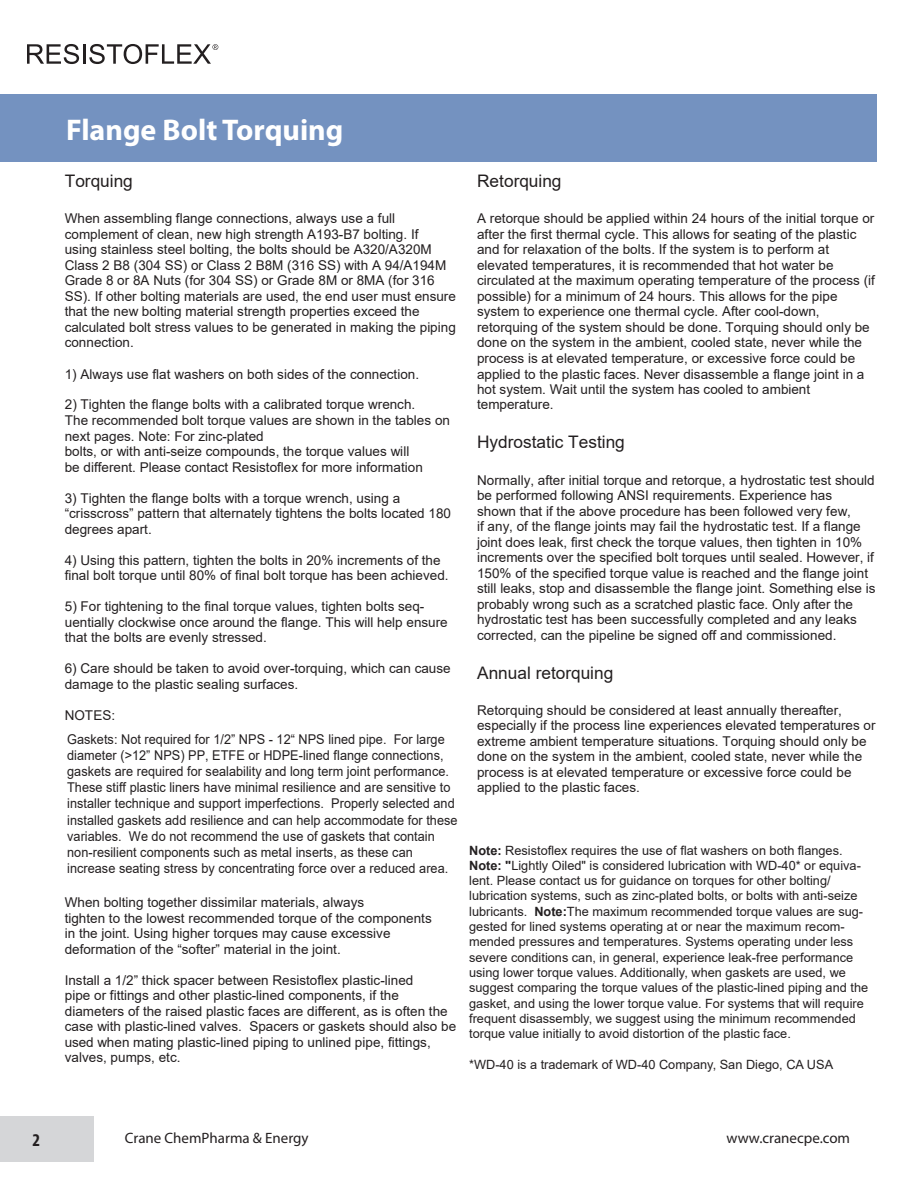
<style>
.page{position:relative;width:918px;height:1188px;background:#fff}
.page>*{position:absolute;margin:0;border:0;box-sizing:border-box;transform-origin:0 0}
.t1{font:700 30px "Myriad Pro";color:#fff}
.t2{font:700 condensed 18px "Myriad Pro";color:#231f20}
.t3{font:17.25px "Arial";color:#231f20}
.t4{font:15px "Myriad Pro";color:#231f20}
.t5{font:13.5px/15.5px "Arial";color:#231f20}
.t6{font:13.5px/16.2px "Arial";color:#231f20;scale:.94 1}
.t7{font:12.75px/15.3px "Arial";color:#231f20}
.s1{font-weight:700}
</style>
<div class="page">
<svg style="left:27px;top:44px;width:52px;height:20px"></svg>
<hr style="left:83px;top:44px;width:3px;height:20px;background:#231f20">
<svg style="left:89px;top:44px;width:129px;height:20px"></svg>
<div style="left:0;top:94px;width:878px;height:68px;background:#7492c0"></div>
<div style="left:0;top:1116px;width:94px;height:46px;background:#d5d6d8"></div>
<h1 class="t1" style="left:66px;top:110px;width:279px">Flange Bolt Torquing</h1>
<p class="t3" style="left:65px;top:169px;width:70px">Torquing</p>
<p class="t5" style="left:65px;top:211px;width:393px">When assembling flange connections, always use a full complement of clean, new high strength A193-B7 bolting. If<br>using stainless steel bolting, the bolts should be A320/A320M Class 2 B8 (304 SS) or Class 2 B8M (316 SS) with A 94/A194M Grade 8 or 8A Nuts (for 304 SS) or Grade 8M or 8MA (for 316<br>SS). If other bolting materials are used, the end user must ensure that the new bolting material strength properties exceed the calculated bolt stress values to be generated in making the piping connection.</p>
<p class="t5" style="left:65px;top:366px;width:356px">1) Always use flat washers on both sides of the connection.</p>
<p class="t5" style="left:65px;top:397px;width:387px">2) Tighten the flange bolts with a calibrated torque wrench.<br>The recommended bolt torque values are shown in the tables on next pages. Note: For zinc-plated<br>bolts, or with anti-seize compounds, the torque values will<br>be different. Please contact Resistoflex for more information</p>
<p class="t5" style="left:65px;top:490px;width:388px">3) Tighten the flange bolts with a torque wrench, using a “crisscross” pattern that alternately tightens the bolts located 180 degrees apart.</p>
<p class="t5" style="left:65px;top:552px;width:385px">4) Using this pattern, tighten the bolts in 20% increments of the final bolt torque until 80% of final bolt torque has been achieved.</p>
<p class="t5" style="left:65px;top:599px;width:384px">5) For tightening to the final torque values, tighten bolts seq&shy;uentially clockwise once around the flange. This will help ensure that the bolts are evenly stressed.</p>
<p class="t5" style="left:65px;top:661px;width:387px">6) Care should be taken to avoid over-torquing, which can cause damage to the plastic sealing surfaces.</p>
<p class="t5" style="left:65px;top:707px;width:52px">NOTES:</p>
<p class="t6" style="left:67px;top:731px;width:417px">Gaskets: Not required for 1/2” NPS - 12“ NPS lined pipe. For large diameter (&gt;12” NPS) PP, ETFE or HDPE-lined flange connections, gaskets are required for sealability and long term joint performance.<br>These stiff plastic liners have minimal resilience and are sensitive to installer technique and support imperfections. Properly selected and installed gaskets add resilience and can help accommodate for these variables. We do not recommend the use of gaskets that contain non-resilient components such as metal inserts, as these can increase seating stress by concentrating force over a reduced area.</p>
<p class="t5" style="left:65px;top:895px;width:369px">When bolting together dissimilar materials, always<br>tighten to the lowest recommended torque of the components in the joint. Using higher torques may cause excessive deformation of the “softer” material in the joint.</p>
<p class="t5" style="left:65px;top:972px;width:393px">Install a 1/2” thick spacer between Resistoflex plastic-lined<br>pipe or fittings and other plastic-lined components, if the diameters of the raised plastic faces are different, as is often the case with plastic-lined valves. Spacers or gaskets should also be used when mating plastic-lined piping to unlined pipe, fittings, valves, pumps, etc.</p>
<p class="t3" style="left:477px;top:169px;width:86px">Retorquing</p>
<p class="t5" style="left:477px;top:211px;width:399px">A retorque should be applied within 24 hours of the initial torque or after the first thermal cycle. This allows for seating of the plastic and for relaxation of the bolts. If the system is to perform at elevated temperatures, it is recommended that hot water be circulated at the maximum operating temperature of the process (if possible) for a minimum of 24 hours. This allows for the pipe system to experience one thermal cycle. After cool-down, retorquing of the system should be done. Torquing should only be done on the system in the ambient, cooled state, never while the process is at elevated temperature, or excessive force could be applied to the plastic faces. Never disassemble a flange joint in a hot system. Wait until the system has cooled to ambient temperature.</p>
<p class="t3" style="left:477px;top:430px;width:149px">Hydrostatic Testing</p>
<p class="t5" style="left:477px;top:472px;width:400px">Normally, after initial torque and retorque, a hydrostatic test should be performed following ANSI requirements. Experience has<br>shown that if the above procedure has been followed very few,<br>if any, of the flange joints may fail the hydrostatic test. If a flange joint does leak, first check the torque values, then tighten in 10% increments over the specified bolt torques until sealed. However, if 150% of the specified torque value is reached and the flange joint still leaks, stop and disassemble the flange joint. Something else is probably wrong such as a scratched plastic face. Only after the hydrostatic test has been successfully completed and any leaks corrected, can the pipeline be signed off and commissioned.</p>
<p class="t3" style="left:477px;top:661px;width:138px">Annual retorquing</p>
<p class="t5" style="left:477px;top:702px;width:400px">Retorquing should be considered at least annually thereafter, especially if the process line experiences elevated temperatures or extreme ambient temperature situations. Torquing should only be done on the system in the ambient, cooled state, never while the process is at elevated temperature or excessive force could be applied to the plastic faces.</p>
<p class="t7" style="left:469px;top:842px;width:400px"><span class="s1">Note:</span> Resistoflex requires the use of flat washers on both flanges.<br><span class="s1">Note: "</span>Lightly Oiled" is considered lubrication with WD-40* or equiva&shy;lent. Please contact us for guidance on torques for other bolting/ lubrication systems, such as zinc-plated bolts, or bolts with anti-seize lubricants. <span class="s1">Note:</span>The maximum recommended torque values are sug&shy;gested for lined systems operating at or near the maximum recom&shy;mended pressures and temperatures. Systems operating under less severe conditions can, in general, experience leak-free performance using lower torque values. Additionally, when gaskets are used, we suggest comparing the torque values of the plastic-lined piping and the gasket, and using the lower torque value. For systems that will require frequent disassembly, we suggest using the minimum recommended torque value initially to avoid distortion of the plastic face.</p>
<p class="t7" style="left:469px;top:1057px;width:365px">*WD-40 is a trademark of WD-40 Company, San Diego, CA USA</p>
<h2 class="t2" style="left:33px;top:1128px;width:9px">2</h2>
<p class="t4" style="left:125px;top:1128px;width:185px">Crane ChemPharma &amp; Energy</p>
<p class="t4" style="left:726px;top:1128px;width:125px">www.cranecpe.com</p>
</div>
